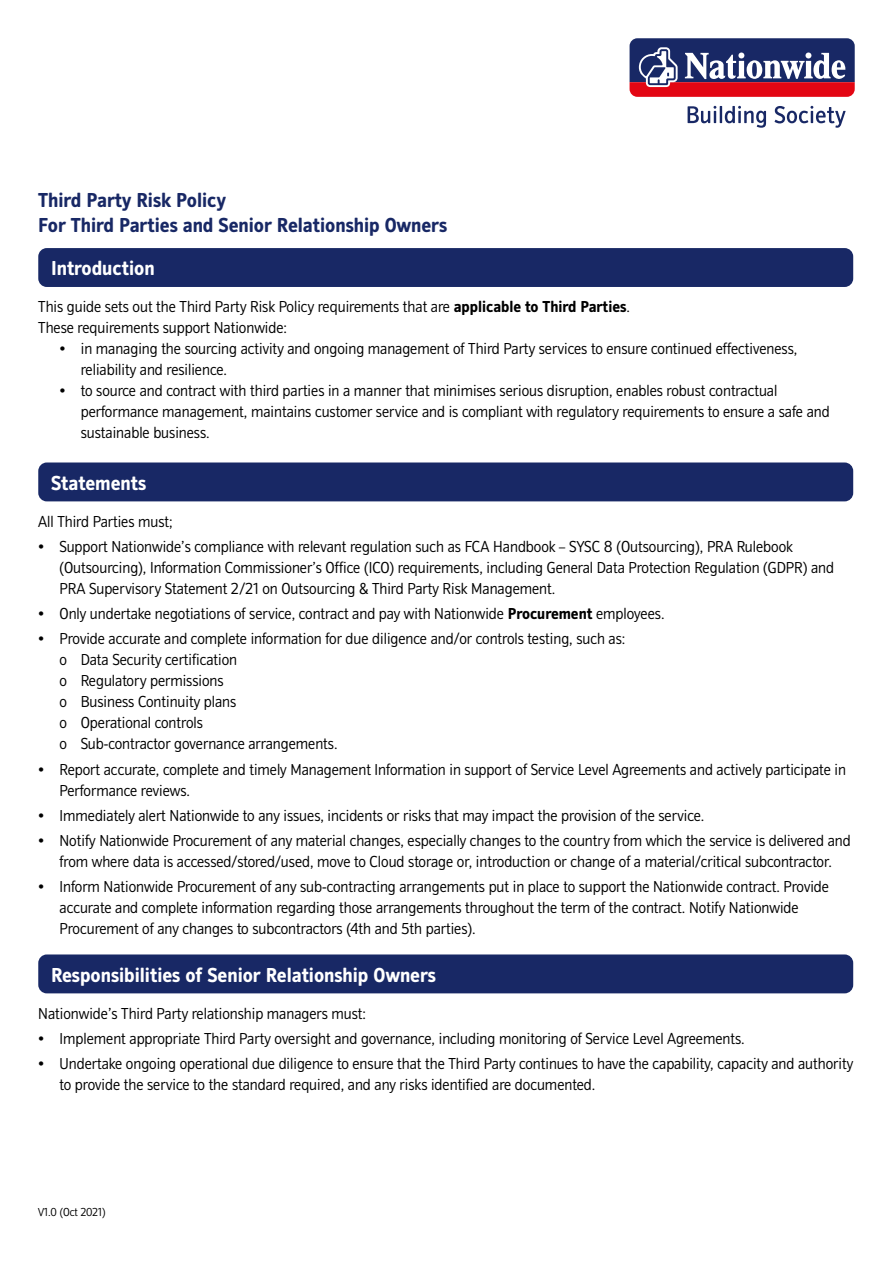
<style>
.page{position:relative;width:893px;height:1263px;background:#fff}
.page>*{position:absolute;margin:0;border:0;box-sizing:border-box;transform-origin:0 0}
.t1{font:700 21px "NBS";color:#fff}
.t2{font:700 21px/25.2px "NBS";color:#182865}
.t3{font:300 16.5px/21px "NBS";color:#000}
.t4{font:300 12px "NBS";color:#000}
.s1{font-weight:700}
</style>
<div class="page">
<svg style="left:630px;top:38px;width:225px;height:59px"></svg>
<svg style="left:688px;top:106px;width:78px;height:22px"></svg>
<svg style="left:775px;top:106px;width:71px;height:22px"></svg>
<div style="left:38px;top:248px;width:815px;height:39px;background:#182865;border-radius:9px"></div>
<div style="left:38px;top:462px;width:815px;height:39px;background:#182865;border-radius:9px"></div>
<div style="left:38px;top:954px;width:815px;height:39px;background:#182865;border-radius:9px"></div>
<p class="t2" style="left:38px;top:188px;width:410px">Third Party Risk Policy<br>For Third Parties and Senior Relationship Owners</p>
<p class="t1" style="left:51px;top:257px;width:105px">Introduction</p>
<p class="t3" style="left:38px;top:297px;width:593px">This guide sets out the Third Party Risk Policy requirements that are <span class="s1">applicable to Third Parties</span>.<br>These requirements support Nationwide:</p>
<p class="t3" style="left:81px;top:339px;width:718px;text-indent:-21px">• in managing the sourcing activity and ongoing management of Third Party services to ensure continued effectiveness, reliability and resilience.</p>
<p class="t3" style="left:81px;top:381px;width:750px;text-indent:-21px">• to source and contract with third parties in a manner that minimises serious disruption, enables robust contractual performance management, maintains customer service and is compliant with regulatory requirements to ensure a safe and sustainable business.</p>
<p class="t1" style="left:51px;top:471px;width:97px">Statements</p>
<p class="t3" style="left:38px;top:511px;width:136px">All Third Parties must;</p>
<p class="t3" style="left:60px;top:536px;width:776px;text-indent:-21px">• Support Nationwide’s compliance with relevant regulation such as FCA Handbook – SYSC 8 (Outsourcing), PRA Rulebook (Outsourcing), Information Commissioner’s Office (ICO) requirements, including General Data Protection Regulation (GDPR) and<br>PRA Supervisory Statement 2/21 on Outsourcing &amp; Third Party Risk Management.</p>
<p class="t3" style="left:38px;top:603px;width:628px">• Only undertake negotiations of service, contract and pay with Nationwide <span class="s1">Procurement</span> employees.</p>
<p class="t3" style="left:60px;top:629px;width:567px;text-indent:-21px">• Provide accurate and complete information for due diligence and/or controls testing, such as: o Data Security certification<br>o Regulatory permissions<br>o Business Continuity plans<br>o Operational controls<br>o Sub-contractor governance arrangements.</p>
<p class="t3" style="left:60px;top:759px;width:788px;text-indent:-21px">• Report accurate, complete and timely Management Information in support of Service Level Agreements and actively participate in<br>Performance reviews.</p>
<p class="t3" style="left:38px;top:805px;width:668px">• Immediately alert Nationwide to any issues, incidents or risks that may impact the provision of the service.</p>
<p class="t3" style="left:38px;top:830px;width:814px;text-align:center">• Notify Nationwide Procurement of any material changes, especially changes to the country from which the service is delivered and from where data is accessed/stored/used, move to Cloud storage or, introduction or change of a material/critical subcontractor.</p>
<p class="t3" style="left:60px;top:877px;width:771px;text-indent:-21px">• Inform Nationwide Procurement of any sub-contracting arrangements put in place to support the Nationwide contract. Provide accurate and complete information regarding those arrangements throughout the term of the contract. Notify Nationwide<br>Procurement of any changes to subcontractors (4th and 5th parties).</p>
<p class="t1" style="left:51px;top:963px;width:386px">Responsibilities of Senior Relationship Owners</p>
<p class="t3" style="left:38px;top:1003px;width:329px">Nationwide’s Third Party relationship managers must:</p>
<p class="t3" style="left:38px;top:1028px;width:708px">• Implement appropriate Third Party oversight and governance, including monitoring of Service Level Agreements.</p>
<p class="t3" style="left:60px;top:1053px;width:795px;text-indent:-21px">• Undertake ongoing operational due diligence to ensure that the Third Party continues to have the capability, capacity and authority to provide the service to the standard required, and any risks identified are documented.</p>
<p class="t4" style="left:38px;top:1206px;width:69px">V1.0 (Oct 2021)</p>
</div>
